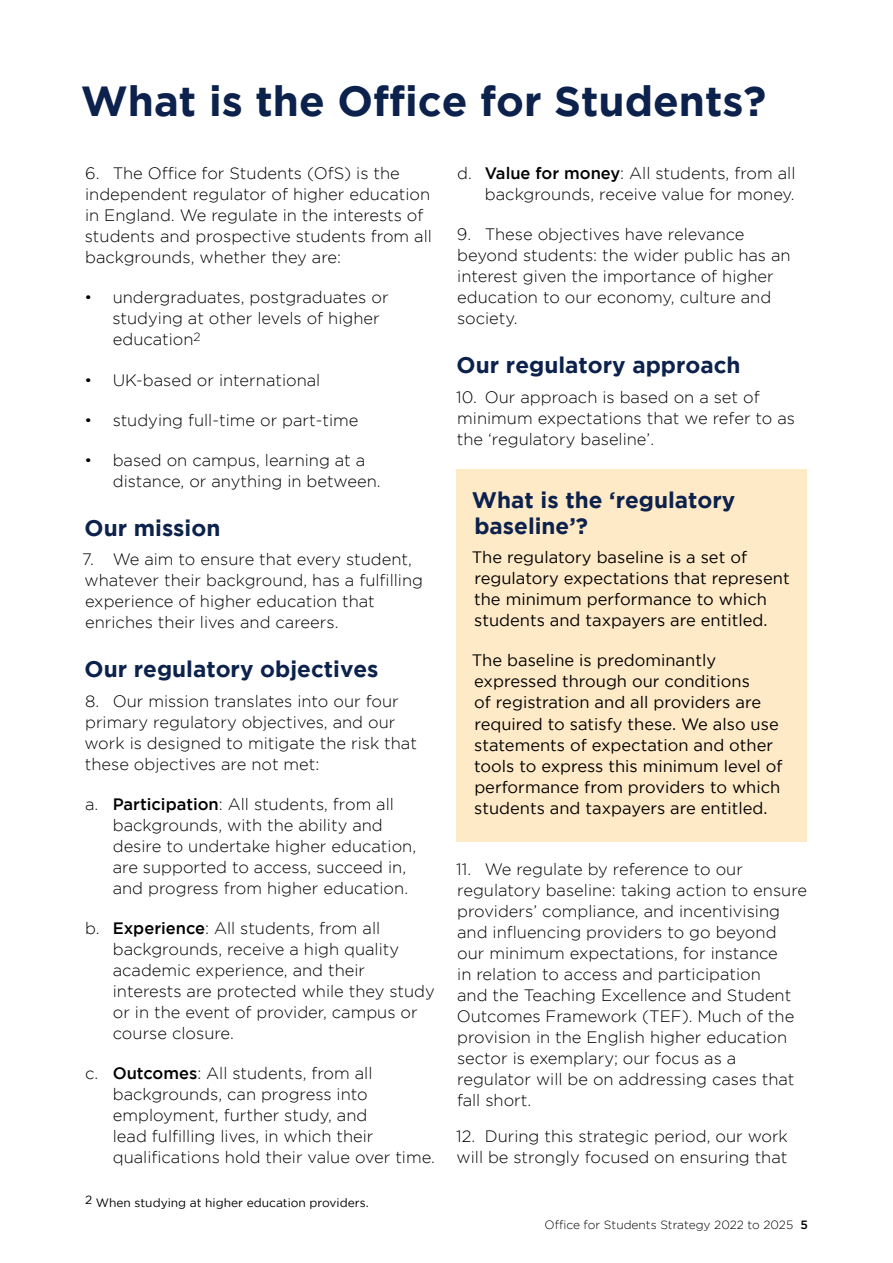
<style>
.page{position:relative;width:893px;height:1263px;background:#fff}
.page>*{position:absolute;margin:0;border:0;box-sizing:border-box;transform-origin:0 0}
.Heading_1{font:700 42px "Gotham";color:#0c224c}
.Heading_2_1_col{font:700 22.5px/25.5px "Gotham";color:#0c224c}
.Body_Text{font:300 16.5px/21px "Gotham";color:#000}
.Body_Text-2{font:16.5px/21px "Gotham";color:#000}
.Footnote_text{font:12px "Gotham";color:#000}
.t1{font:300 12px "Gotham";color:#000}
.s1{font-weight:500}
</style>
<div class="page">
<div style="left:456px;top:470px;width:351px;height:372px;background:#ffeac8"></div>
<h2 class="Heading_1" style="left:81px;top:77px;width:687px">What is the Office for Students?</h2>
<p class="Body_Text" style="left:85px;top:163px;width:348px">6. The Office for Students (OfS) is the independent regulator of higher education in England. We regulate in the interests of students and prospective students from all backgrounds, whether they are:</p>
<p class="Body_Text" style="left:113px;top:287px;width:278px;text-indent:-28px">• undergraduates, postgraduates or studying at other levels of higher education<sup>2</sup></p>
<p class="Body_Text" style="left:84px;top:369px;width:237px">• UK-based or international</p>
<p class="Body_Text" style="left:84px;top:409px;width:276px">• studying full-time or part-time</p>
<p class="Body_Text" style="left:113px;top:449px;width:269px;text-indent:-28px">• based on campus, learning at a distance, or anything in between.</p>
<p class="Heading_2_1_col" style="left:85px;top:514px;width:137px">Our mission</p>
<p class="Body_Text" style="left:82px;top:549px;width:342px">7. We aim to ensure that every student, whatever their background, has a fulfilling experience of higher education that enriches their lives and careers.</p>
<p class="Heading_2_1_col" style="left:85px;top:656px;width:296px">Our regulatory objectives</p>
<p class="Body_Text" style="left:85px;top:690px;width:334px">8. Our mission translates into our four primary regulatory objectives, and our work is designed to mitigate the risk that these objectives are not met:</p>
<p class="Body_Text" style="left:113px;top:793px;width:305px;text-indent:-28px">a. <span class="s1">Participation</span>: All students, from all backgrounds, with the ability and desire to undertake higher education, are supported to access, succeed in, and progress from higher education.</p>
<p class="Body_Text" style="left:113px;top:917px;width:324px;text-indent:-28px">b. <span class="s1">Experience</span>: All students, from all backgrounds, receive a high quality academic experience, and their interests are protected while they study or in the event of provider, campus or course closure.</p>
<p class="Body_Text" style="left:113px;top:1062px;width:324px;text-indent:-28px">c. <span class="s1">Outcomes</span>: All students, from all backgrounds, can progress into employment, further study, and<br>lead fulfilling lives, in which their qualifications hold their value over time.</p>
<p class="Footnote_text" style="left:85px;top:1196px;width:285px">2 When studying at higher education providers.</p>
<p class="Body_Text" style="left:457px;top:163px;width:340px;text-align:right">d. <span class="s1">Value for money</span>: All students, from all backgrounds, receive value for money.</p>
<p class="Body_Text" style="left:457px;top:224px;width:335px">9. These objectives have relevance beyond students: the wider public has an interest given the importance of higher education to our economy, culture and society.</p>
<p class="Heading_2_1_col" style="left:457px;top:352px;width:285px">Our regulatory approach</p>
<p class="Body_Text" style="left:456px;top:386px;width:340px">10. Our approach is based on a set of minimum expectations that we refer to as the ‘regulatory baseline’.</p>
<p class="Heading_2_1_col" style="left:472px;top:487px;width:265px">What is the ‘regulatory baseline’?</p>
<p class="Body_Text-2" style="left:472px;top:547px;width:319px">The regulatory baseline is a set of regulatory expectations that represent the minimum performance to which students and taxpayers are entitled.</p>
<p class="Body_Text-2" style="left:472px;top:650px;width:312px">The baseline is predominantly expressed through our conditions<br>of registration and all providers are required to satisfy these. We also use statements of expectation and other tools to express this minimum level of performance from providers to which students and taxpayers are entitled.</p>
<p class="Body_Text" style="left:456px;top:858px;width:352px">11. We regulate by reference to our regulatory baseline: taking action to ensure providers’ compliance, and incentivising and influencing providers to go beyond<br>our minimum expectations, for instance<br>in relation to access and participation<br>and the Teaching Excellence and Student Outcomes Framework (TEF). Much of the provision in the English higher education sector is exemplary; our focus as a regulator will be on addressing cases that fall short.</p>
<p class="Body_Text" style="left:456px;top:1125px;width:333px">12. During this strategic period, our work will be strongly focused on ensuring that</p>
<p class="t1" style="left:544px;top:1219px;width:265px">Office for Students Strategy 2022 to 2025 <span class="s1">5</span></p>
</div>
